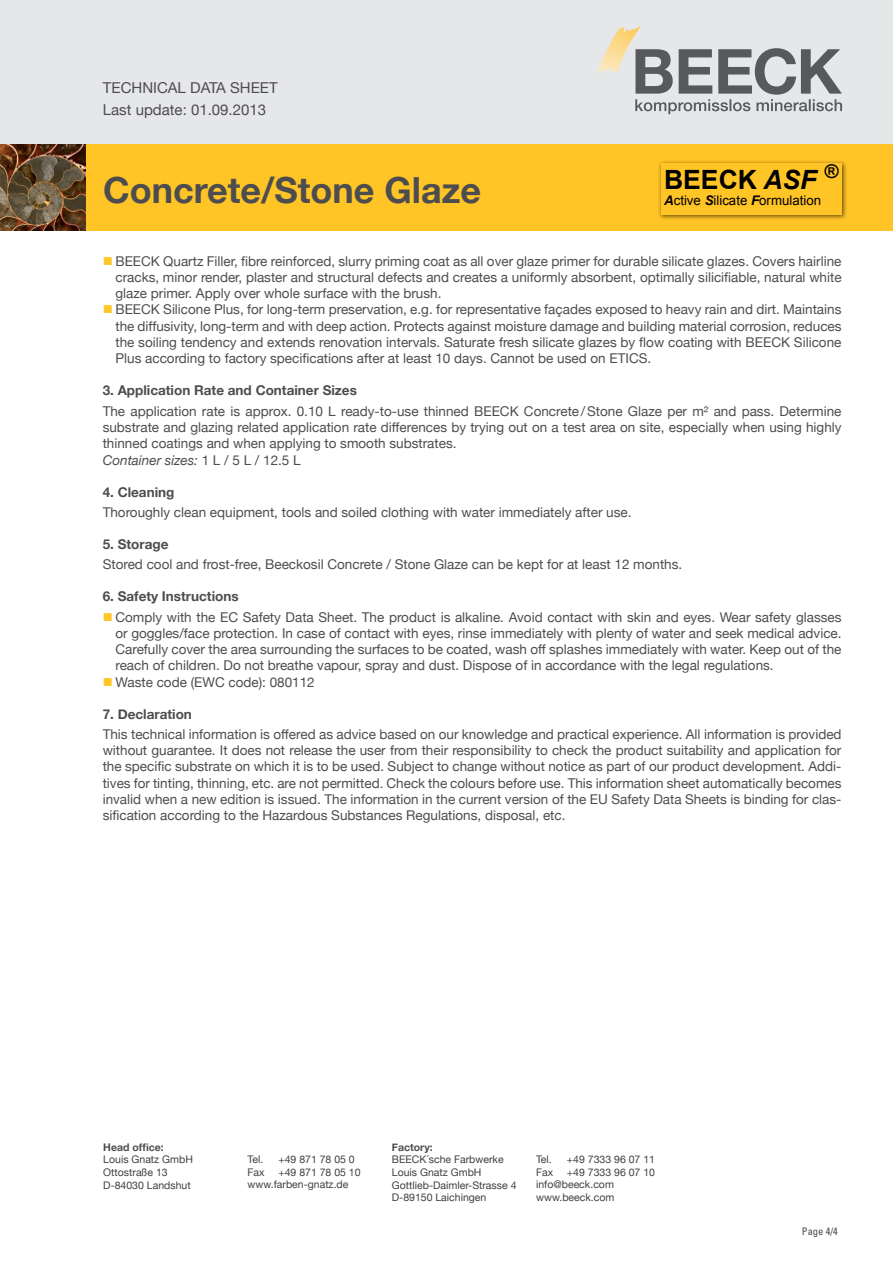
<style>
.page{position:relative;width:893px;height:1263px;background:#fff}
.page>*{position:absolute;margin:0;border:0;box-sizing:border-box;transform-origin:0 0}
.t1{font:700 36px "Helvetica Neue";color:#4d4d4f}
.t2{font:700 26.55px "Arial";color:#000}
.t3{font:15px/22.2px "Helvetica Neue";color:#4d4d4f}
.t4{font:13.5px/16.2px "Helvetica Neue";color:#4d4d4f;text-align:justify}
.t5{font:700 13.5px "Helvetica Neue";color:#4d4d4f}
.t6{font:13.2px "Arial";color:#000}
.t7{font:10.5px/12.6px "Helvetica Neue";color:#414042}
.t8{font:700 10.5px "Helvetica Neue";color:#4d4d4f}
.t9{font:condensed 10.5px "Univers";color:#4d4d4f}
.s1{font-style:italic}
.s2{font-weight:700;font-style:italic}
.s3{color:#ffc425}
</style>
<div class="page">
<div style="left:0;top:0;width:893px;height:163px;background:#e6e7e8"></div>
<svg style="left:597px;top:27px;width:245px;height:87px"></svg>
<div style="left:0;top:144px;width:893px;height:87px;background:#ffc425"></div>
<img style="left:0;top:144px;width:85px;height:87px">
<div style="left:658px;top:160px;width:190px;height:61px;background:#000;opacity:.62"></div>
<div style="left:661px;top:163px;width:180px;height:51px;background:#ffc425"></div>
<p class="t3" style="left:103px;top:76px;width:176px">TECHNICAL DATA SHEET<br>Last update: 01.09.2013</p>
<h1 class="t1" style="left:103px;top:168px;width:380px">Concrete/Stone Glaze</h1>
<h2 class="t2" style="left:664px;top:163px;width:175px">BEECK <span class="s1">ASF</span> <sup>®</sup></h2>
<p class="t6" style="left:664px;top:192px;width:159px"><span class="s2">A</span>ctive <span class="s2">S</span>ilicate <span class="s2">F</span>ormulation</p>
<p class="t4" style="left:115px;top:253px;width:728px;text-indent:-13px"><span class="s3">■</span> BEECK Quartz Filler, fibre reinforced, slurry priming coat as all over glaze primer for durable silicate glazes. Covers hairline cracks, minor render, plaster and structural defects and creates a uniformly absorbent, optimally silicifiable, natural white glaze primer. Apply over whole surface with the brush.</p>
<p class="t4" style="left:115px;top:301px;width:728px;text-indent:-13px"><span class="s3">■</span> BEECK Silicone Plus, for long-term preservation, e.g. for representative façades exposed to heavy rain and dirt. Maintains the diffusivity, long-term and with deep action. Protects against moisture damage and building material corrosion, reduces the soiling tendency and extends renovation intervals. Saturate fresh silicate glazes by flow coating with BEECK Silicone Plus according to factory specifications after at least 10 days. Cannot be used on ETICS.</p>
<p class="t5" style="left:103px;top:382px;width:256px">3. Application Rate and Container Sizes</p>
<p class="t4" style="left:103px;top:403px;width:740px;text-align:left">The application rate is approx. 0.10 L ready-to-use thinned BEECK Concrete/Stone Glaze per m² and pass. Determine substrate and glazing related application rate differences by trying out on a test area on site, especially when using highly thinned coatings and when applying to smooth substrates.<br><span class="s1">Container sizes:</span> 1 L / 5 L / 12.5 L</p>
<p class="t5" style="left:103px;top:483px;width:73px">4. Cleaning</p>
<p class="t4" style="left:103px;top:504px;width:530px">Thoroughly clean equipment, tools and soiled clothing with water immediately after use.</p>
<p class="t5" style="left:103px;top:536px;width:67px">5. Storage</p>
<p class="t4" style="left:103px;top:556px;width:581px">Stored cool and frost-free, Beeckosil Concrete / Stone Glaze can be kept for at least 12 months.</p>
<p class="t5" style="left:103px;top:588px;width:138px">6. Safety Instructions</p>
<p class="t4" style="left:115px;top:609px;width:728px;text-indent:-13px"><span class="s3">■</span> Comply with the EC Safety Data Sheet. The product is alkaline. Avoid contact with skin and eyes. Wear safety glasses or goggles/face protection. In case of contact with eyes, rinse immediately with plenty of water and seek medical advice.<br>Carefully cover the area surrounding the surfaces to be coated, wash off splashes immediately with water. Keep out of the reach of children. Do not breathe vapour, spray and dust. Dispose of in accordance with the legal regulations.</p>
<p class="t4" style="left:103px;top:673px;width:214px"><span class="s3">■</span> Waste code (EWC code): 080112</p>
<p class="t5" style="left:103px;top:705px;width:91px">7. Declaration</p>
<p class="t4" style="left:103px;top:726px;width:740px">This technical information is offered as advice based on our knowledge and practical experience. All information is provided without guarantee. It does not release the user from their responsibility to check the product suitability and application for the specific substrate on which it is to be used. Subject to change without notice as part of our product development. Addi&shy;tives for tinting, thinning, etc. are not permitted. Check the colours before use. This information sheet automatically becomes invalid when a new edition is issued. The information in the current version of the EU Safety Data Sheets is binding for clas&shy;sification according to the Hazardous Substances Regulations, disposal, etc.</p>
<p class="t8" style="left:103px;top:1140px;width:62px">Head office:</p>
<p class="t7" style="left:103px;top:1153px;width:91px">Louis Gnatz GmbH<br>Ottostraße 13<br>D-84030 Landshut</p>
<p class="t7" style="left:248px;top:1153px;width:17px">Tel.</p>
<p class="t7" style="left:278px;top:1153px;width:78px">+49 871 78 05 0</p>
<p class="t7" style="left:248px;top:1165px;width:19px">Fax</p>
<p class="t7" style="left:248px;top:1165px;width:115px;text-indent:31px">+49 871 78 05 10 www.farben-gnatz.de</p>
<p class="t8" style="left:392px;top:1140px;width:42px">Factory:</p>
<p class="t7" style="left:392px;top:1153px;width:126px">BEECK´sche Farbwerke<br>Louis Gnatz GmbH<br>Gottlieb-Daimler-Strasse 4<br>D-89150 Laichingen</p>
<p class="t7" style="left:536px;top:1153px;width:17px">Tel.</p>
<p class="t7" style="left:567px;top:1153px;width:90px">+49 7333 96 07 11</p>
<p class="t7" style="left:536px;top:1165px;width:19px">Fax</p>
<p class="t7" style="left:536px;top:1165px;width:120px;text-indent:31px">+49 7333 96 07 10 info@beeck.com www.beeck.com</p>
<p class="t9" style="left:802px;top:1225px;width:38px">Page 4/4</p>
</div>
